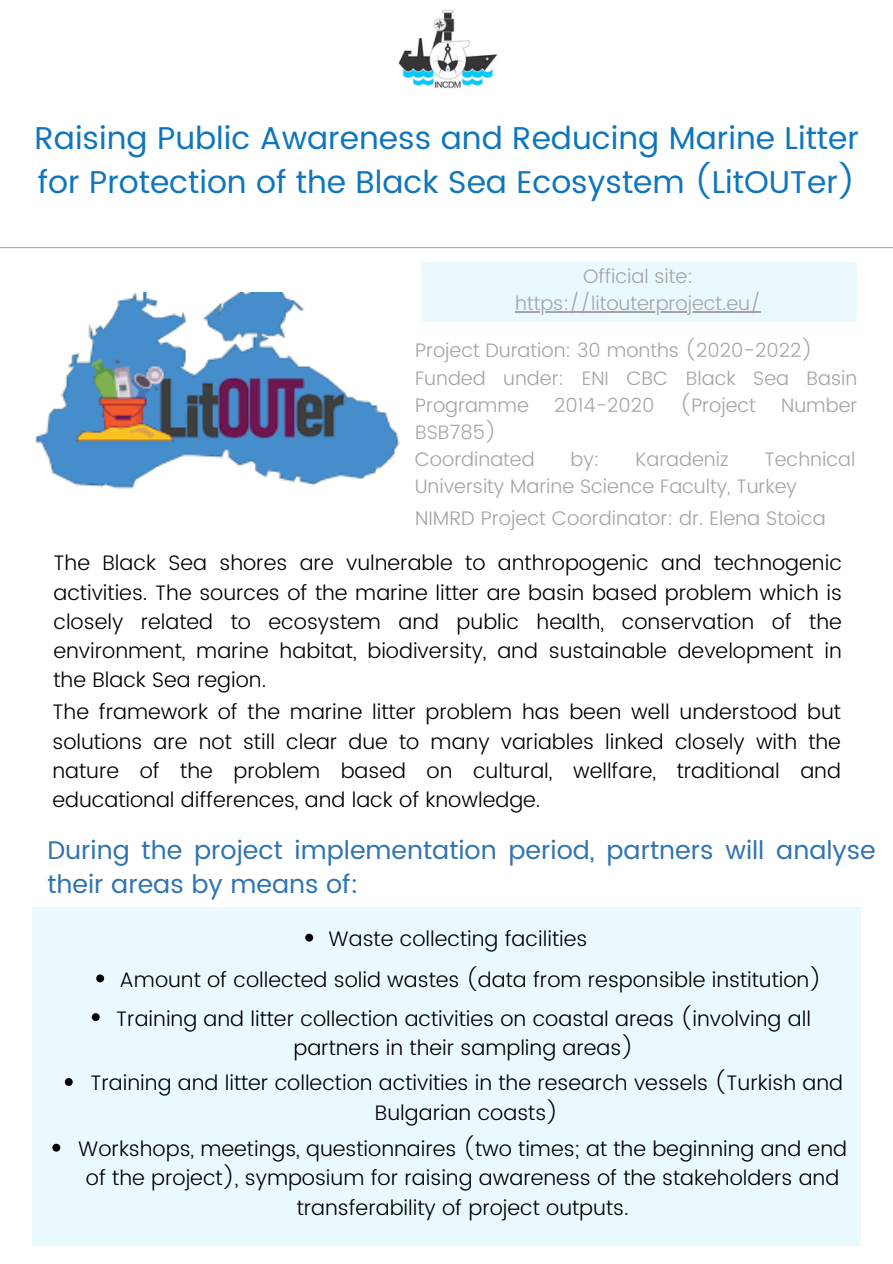
<style>
.page{position:relative;width:893px;height:1264px;background:#fff}
.page>*{position:absolute;margin:0;border:0;box-sizing:border-box;transform-origin:0 0}
.t1{font:31.5px/43.8px "Poppins";color:#0f76bd}
.t2{font:25.5px/34.8px "Poppins";color:#2f74b1}
.t3{font:300 21px/29.2px "Poppins";color:#000;text-align:center}
.t4{font:300 19.65px "Poppins";color:#a4a4a4}
.t5{font:300 19.5px/27px "Poppins";color:#a4a4a4}
</style>
<div class="page">
<img style="left:35px;top:292px;width:365px;height:197px">
<img style="left:398px;top:9px;width:100px;height:80px">
<hr style="left:0;top:247px;width:892px;height:1px;background:#a4a4a4">
<div style="left:421px;top:262px;width:436px;height:59px;background:#e9f9fe"></div>
<hr style="left:515px;top:311px;width:246px;height:1px;background:#a4a4a4">
<div style="left:33px;top:907px;width:828px;height:339px;background:#e9f9fe"></div>
<svg style="left:305px;top:933px;width:8px;height:8px"></svg>
<svg style="left:96px;top:974px;width:8px;height:8px"></svg>
<svg style="left:92px;top:1013px;width:8px;height:8px"></svg>
<svg style="left:65px;top:1078px;width:8px;height:7px"></svg>
<svg style="left:52px;top:1143px;width:8px;height:8px"></svg>
<p class="t1" style="left:34px;top:116px;width:825px">Raising Public Awareness and Reducing Marine Litter for Protection of the Black Sea Ecosystem (LitOUTer)</p>
<h1 class="t5" style="left:583px;top:263px;width:111px">Official site:</h1>
<p class="t5" style="left:515px;top:290px;width:247px">https://litouterproject.eu/</p>
<h2 class="t5" style="left:415px;top:337px;width:399px">Project Duration: 30 months (2020-2022)</h2>
<p class="t5" style="left:415px;top:365px;width:443px">Funded under: ENI CBC Black Sea Basin<br>Programme</p>
<p class="t5" style="left:554px;top:392px;width:102px">2014-2020</p>
<p class="t5" style="left:680px;top:392px;width:77px">(Project</p>
<p class="t5" style="left:781px;top:392px;width:78px">Number</p>
<p class="t5" style="left:415px;top:419px;width:83px">BSB785)</p>
<p class="t5" style="left:414px;top:446px;width:121px">Coordinated</p>
<p class="t5" style="left:570px;top:446px;width:31px">by:</p>
<p class="t5" style="left:635px;top:446px;width:95px">Karadeniz</p>
<p class="t5" style="left:414px;top:446px;width:442px;text-indent:350px">Technical<br>University Marine Science Faculty, Turkey</p>
<p class="t4" style="left:415px;top:506px;width:412px">NIMRD Project Coordinator: dr. Elena Stoica</p>
<p class="t3" style="left:53px;top:548px;width:790px;text-align:justify">The Black Sea shores are vulnerable to anthropogenic and technogenic activities. The sources of the marine litter are basin based problem which is closely related to ecosystem and public health, conservation of the environment, marine habitat, biodiversity, and sustainable development in the Black Sea region.</p>
<p class="t3" style="left:52px;top:697px;width:790px;text-align:justify">The framework of the marine litter problem has been well understood but solutions are not still clear due to many variables linked closely with the nature of the problem based on cultural, wellfare, traditional and educational differences, and lack of knowledge.</p>
<p class="t2" style="left:47px;top:832px;width:829px">During the project implementation period, partners will analyse their areas by means of:</p>
<p class="t3" style="left:328px;top:924px;width:260px">Waste collecting facilities</p>
<p class="t3" style="left:119px;top:965px;width:703px">Amount of collected solid wastes (data from responsible institution)</p>
<p class="t3" style="left:116px;top:1003px;width:696px">Training and litter collection activities on coastal areas (involving all partners in their sampling areas)</p>
<p class="t3" style="left:90px;top:1068px;width:754px">Training and litter collection activities in the research vessels (Turkish and<br>Bulgarian coasts)</p>
<p class="t3" style="left:78px;top:1134px;width:770px">Workshops, meetings, questionnaires (two times; at the beginning and end of the project), symposium for raising awareness of the stakeholders and transferability of project outputs.</p>
</div>
